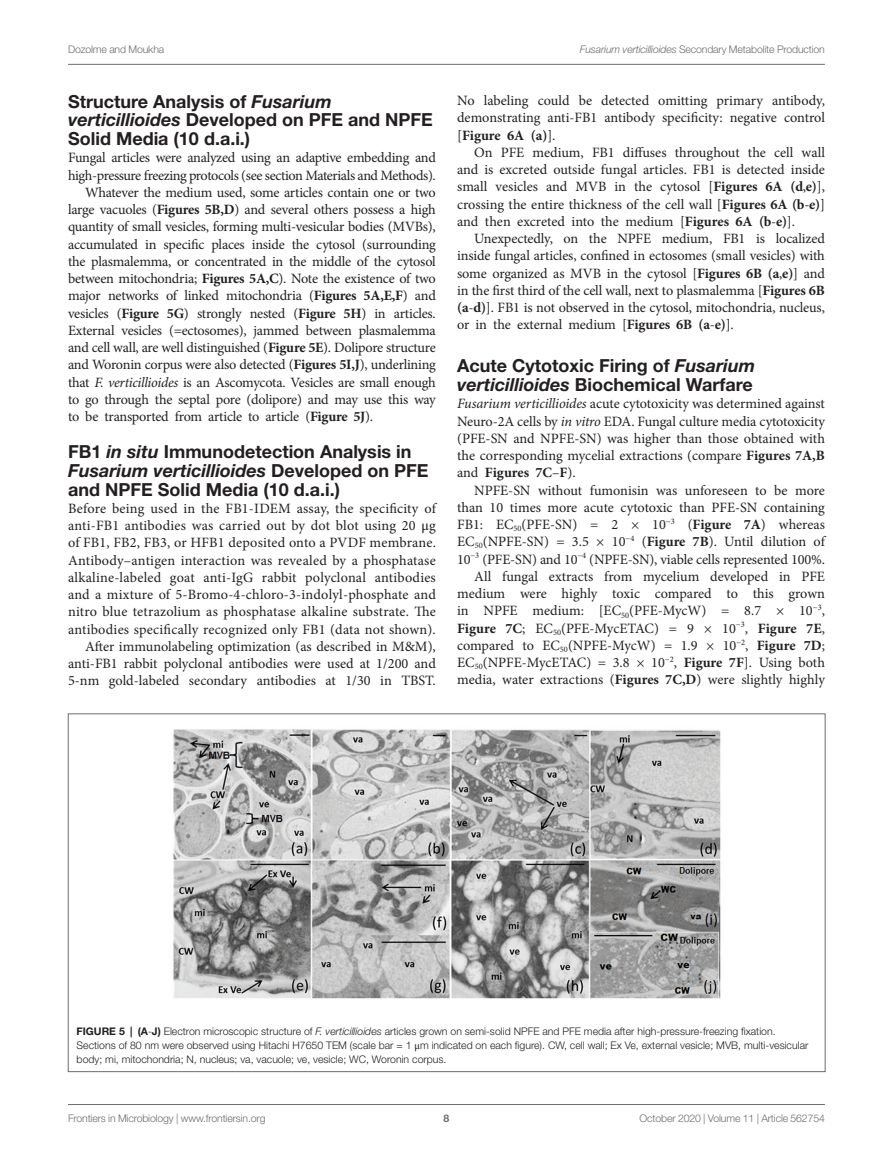
<style>
.page{position:relative;width:893px;height:1170px;background:#fff}
.page>*{position:absolute;margin:0;border:0;box-sizing:border-box;transform-origin:0 0}
.HEAD_2{font:700 18px/18.8px "Helvetica Neue LT Std";color:#231f20}
.TEXT{font:14.25px/17.2px "Minion Pro";letter-spacing:-.005em;color:#231f20;text-align:justify}
.TEXT_FLUSH{font:14.25px/17.2px "Minion Pro";letter-spacing:-.015em;color:#231f20;text-align:justify}
.FIG_LEG{font:300 10.5px/14.2px "Helvetica Neue LT Std";color:#231f20}
.t1{font:300 10.5px "Helvetica Neue LT Std";letter-spacing:-.015em;color:#6c6d70}
.t2{font:700 10.5px "Helvetica Neue LT Std";color:#6c6d70}
.s1{font-style:italic}
.s2{font-weight:700}
.s3{font-family:"STIX General"}
.s4{font-family:"STIX General";font-weight:400}
</style>
<div class="page">
<hr style="left:68px;top:64px;width:757px;height:1px;background:#6c6d70">
<hr style="left:68px;top:1104px;width:757px;height:1px;background:#6c6d70">
<img style="left:173px;top:729px;width:548px;height:270px">
<p class="t1" style="left:68px;top:42px;width:98px">Dozolme and Moukha</p>
<p class="t1" style="left:580px;top:42px;width:246px"><span class="s1">Fusarium verticillioides</span> Secondary Metabolite Production</p>
<p class="HEAD_2" style="left:68px;top:91px;width:366px">Structure Analysis of <span class="s1">Fusarium verticillioides</span> Developed on PFE and NPFE<br>Solid Media (10 d.a.i.)</p>
<p class="TEXT_FLUSH" style="left:68px;top:149px;width:369px">Fungal articles were analyzed using an adaptive embedding and high-pressure freezing protocols (see section Materials and Methods).</p>
<p class="TEXT" style="left:68px;top:184px;width:369px;text-indent:17px">Whatever the medium used, some articles contain one or two large vacuoles (<span class="s2">Figures 5B,D</span>) and several others possess a high quantity of small vesicles, forming multi-vesicular bodies (MVBs), accumulated in specific places inside the cytosol (surrounding the plasmalemma, or concentrated in the middle of the cytosol between mitochondria; <span class="s2">Figures 5A,C</span>). Note the existence of two major networks of linked mitochondria (<span class="s2">Figures 5A,E,F</span>) and vesicles (<span class="s2">Figure 5G</span>) strongly nested (<span class="s2">Figure 5H</span>) in articles.<br>External vesicles (=ectosomes), jammed between plasmalemma and cell wall, are well distinguished (<span class="s2">Figure 5E</span>). Dolipore structure and Woronin corpus were also detected (<span class="s2">Figures 5I,J</span>), underlining that <span class="s1">F. verticillioides</span> is an Ascomycota. Vesicles are small enough to go through the septal pore (dolipore) and may use this way to be transported from article to article (<span class="s2">Figure 5J</span>).</p>
<p class="HEAD_2" style="left:68px;top:442px;width:362px">FB1 <span class="s1">in situ</span> Immunodetection Analysis in<br><span class="s1">Fusarium verticillioides</span> Developed on PFE and NPFE Solid Media (10 d.a.i.)</p>
<p class="TEXT_FLUSH" style="left:68px;top:499px;width:369px">Before being used in the FB1-IDEM assay, the specificity of anti-FB1 antibodies was carried out by dot blot using 20 <span class="s3">μ</span>g of FB1, FB2, FB3, or HFB1 deposited onto a PVDF membrane.<br>Antibody–antigen interaction was revealed by a phosphatase alkaline-labeled goat anti-IgG rabbit polyclonal antibodies and a mixture of 5-Bromo-4-chloro-3-indolyl-phosphate and nitro blue tetrazolium as phosphatase alkaline substrate. The antibodies specifically recognized only FB1 (data not shown).</p>
<p class="TEXT" style="left:68px;top:637px;width:369px;text-indent:17px">After immunolabeling optimization (as described in M&amp;M), anti-FB1 rabbit polyclonal antibodies were used at 1/200 and 5-nm gold-labeled secondary antibodies at 1/30 in TBST.</p>
<p class="TEXT" style="left:457px;top:92px;width:369px">No labeling could be detected omitting primary antibody, demonstrating anti-FB1 antibody specificity: negative control [<span class="s2">Figure 6A (a)</span>].</p>
<p class="TEXT" style="left:457px;top:144px;width:369px;text-indent:17px">On PFE medium, FB1 diffuses throughout the cell wall and is excreted outside fungal articles. FB1 is detected inside small vesicles and MVB in the cytosol [<span class="s2">Figures 6A (d</span>,<span class="s2">e)</span>], crossing the entire thickness of the cell wall [<span class="s2">Figures 6A (b</span>-<span class="s2">e)</span>] and then excreted into the medium [<span class="s2">Figures 6A (b</span>-<span class="s2">e)</span>].</p>
<p class="TEXT" style="left:457px;top:230px;width:369px;text-indent:17px">Unexpectedly, on the NPFE medium, FB1 is localized inside fungal articles, confined in ectosomes (small vesicles) with some organized as MVB in the cytosol [<span class="s2">Figures 6B (a</span>,<span class="s2">e)</span>] and in the first third of the cell wall, next to plasmalemma [<span class="s2">Figures 6B (a</span>-<span class="s2">d)</span>]. FB1 is not observed in the cytosol, mitochondria, nucleus, or in the external medium [<span class="s2">Figures 6B (a</span>-<span class="s2">e)</span>].</p>
<p class="HEAD_2" style="left:457px;top:356px;width:299px">Acute Cytotoxic Firing of <span class="s1">Fusarium verticillioides</span> Biochemical Warfare</p>
<p class="TEXT_FLUSH" style="left:457px;top:395px;width:369px"><span class="s1">Fusarium verticillioides</span> acute cytotoxicity was determined against Neuro-2A cells by <span class="s1">in vitro</span> EDA. Fungal culture media cytotoxicity (PFE-SN and NPFE-SN) was higher than those obtained with the corresponding mycelial extractions (compare <span class="s2">Figures 7A,B </span>and <span class="s2">Figures 7C</span>–<span class="s2">F</span>).</p>
<p class="TEXT" style="left:457px;top:481px;width:369px;text-indent:17px">NPFE-SN without fumonisin was unforeseen to be more than 10 times more acute cytotoxic than PFE-SN containing FB1: EC<sub>50</sub>(PFE-SN) = 2 × 10<sup>−3</sup> (<span class="s2">Figure 7A</span>) whereas EC<sub>50</sub>(NPFE-SN) = 3.5 × 10<sup>−4</sup> (<span class="s2">Figure 7B</span>). Until dilution of 10<sup>−3</sup> (PFE-SN) and 10<sup>−4</sup> (NPFE-SN), viable cells represented 100%.</p>
<p class="TEXT" style="left:457px;top:567px;width:369px;text-indent:17px">All fungal extracts from mycelium developed in PFE medium were highly toxic compared to this grown in NPFE medium: [EC<sub>50</sub>(PFE-MycW) = 8.7 × 10<sup>−3</sup>, <span class="s2">Figure 7C</span>; EC<sub>50</sub>(PFE-MycETAC) = 9 × 10<sup>−3</sup>, <span class="s2">Figure 7E</span>, compared to EC<sub>50</sub>(NPFE-MycW) = 1.9 × 10<sup>−2</sup>, <span class="s2">Figure 7D</span>; EC<sub>50</sub>(NPFE-MycETAC) = 3.8 × 10<sup>−2</sup>, <span class="s2">Figure 7F</span>]. Using both media, water extractions (<span class="s2">Figures 7C,D</span>) were slightly highly</p>
<p class="FIG_LEG" style="left:77px;top:1023px;width:733px"><span class="s2">FIGURE 5 | (A</span>-<span class="s2">J)</span> Electron microscopic structure of <span class="s1">F. verticillioides</span> articles grown on semi-solid NPFE and PFE media after high-pressure-freezing fixation.<br>Sections of 80 nm were observed using Hitachi H7650 TEM (scale bar = 1 <span class="s4">μ</span>m indicated on each figure). CW, cell wall; Ex Ve, external vesicle; MVB, multi-vesicular body; mi, mitochondria; N, nucleus; va, vacuole; ve, vesicle; WC, Woronin corpus.</p>
<p class="t1" style="left:68px;top:1111px;width:199px">Frontiers in Microbiology | www.frontiersin.org</p>
<p class="t2" style="left:444px;top:1111px;width:7px">8</p>
<p class="t1" style="left:640px;top:1111px;width:187px">October 2020 | Volume 11 | Article 562754</p>
</div>
